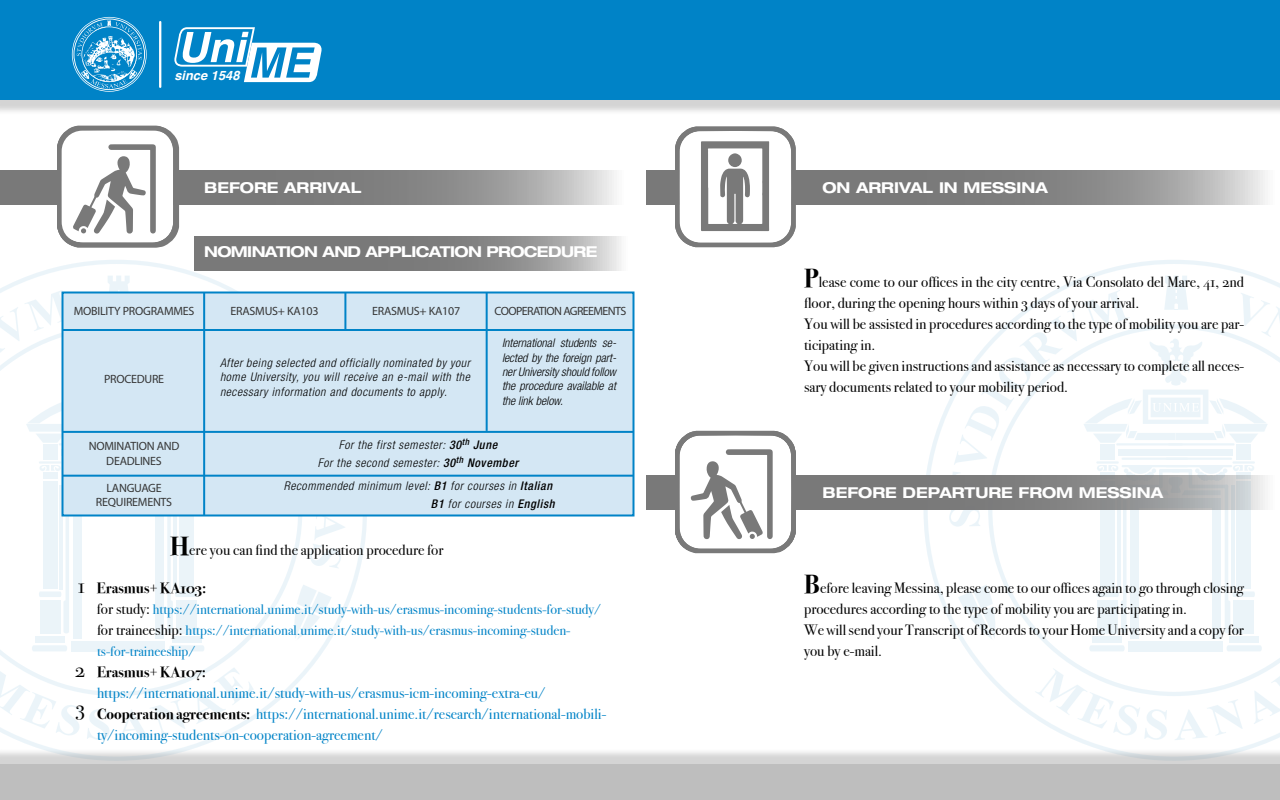
<style>
.page{position:relative;width:1280px;height:800px;background:#fff}
.page>*{position:absolute;margin:0;border:0;box-sizing:border-box;transform-origin:0 0}
.t1{font:21px/37.9px "Bodoni Svty Two OSITCTT";color:#000}
.t2{font:15px/21px "Bodoni Svty Two OSITCTT";color:#000}
.t3{font:15px/21px "Bodoni Svty Two OSITCTT";color:#0083c7}
.t4{font:700 expanded 15px "Helvetica Neue";color:#fff}
.t5{font:700 expanded 15px "Helvetica Neue";letter-spacing:-.04em;color:#fff}
.t6{font:700 15px "Bodoni Svty Two OSITCTT";color:#000}
.t7{font:14px/21px "Bodoni Svty Two OSITCTT";color:#0083c7}
.t8{font:italic 700 12.9px "Helvetica";color:#fff}
.t9{font:italic 300 condensed 12px/14.4px "Helvetica Neue";letter-spacing:.05em;color:#000;text-align:justify}
.t10{font:12px/14.4px "Myriad Pro";letter-spacing:-.02em;color:#363636;text-align:center}
.t11{font:12px "Myriad Pro";letter-spacing:-.05em;color:#363636}
.s1{font-weight:500}
.s2{font-weight:700;font-size:26px}
.s3{font-size:15px;color:#000}
.s4{font-weight:700;color:#000}
</style>
<div class="page">
<svg style="left:0;top:260px;width:367px;height:489px"></svg>
<svg style="left:0;top:668px;width:110px;height:72px"></svg>
<svg style="left:117px;top:699px;width:68px;height:41px"></svg>
<svg style="left:196px;top:667px;width:58px;height:57px"></svg>
<svg style="left:293px;top:585px;width:39px;height:56px"></svg>
<svg style="left:0;top:276px;width:346px;height:293px"></svg>
<svg style="left:924px;top:260px;width:356px;height:489px"></svg>
<svg style="left:949px;top:510px;width:31px;height:17px"></svg>
<svg style="left:1035px;top:668px;width:132px;height:72px"></svg>
<svg style="left:1175px;top:699px;width:68px;height:41px"></svg>
<svg style="left:1254px;top:667px;width:26px;height:57px"></svg>
<svg style="left:958px;top:585px;width:38px;height:56px"></svg>
<svg style="left:950px;top:276px;width:330px;height:199px"></svg>
<svg style="left:0;top:170px;width:614px;height:35px;background:#8e8e8e"></svg>
<svg style="left:646px;top:170px;width:619px;height:35px;background:#8e8e8e"></svg>
<svg style="left:646px;top:475px;width:634px;height:35px;background:#8f9091"></svg>
<svg style="left:194px;top:236px;width:427px;height:36px;background:#8d8d8d"></svg>
<div style="left:0;top:0;width:1280px;height:115px;background:#6f6f6f;opacity:.3"></div>
<div style="left:0;top:0;width:1280px;height:100px;background:#0083c7"></div>
<div style="left:0;top:749px;width:1280px;height:51px;background:#6f6f6f;opacity:.3"></div>
<div style="left:0;top:764px;width:1280px;height:36px;background:#bebebe"></div>
<hr style="left:159px;top:21px;width:2px;height:67px;background:#fff">
<svg style="left:174px;top:27px;width:148px;height:55px"></svg>
<svg style="left:72px;top:17px;width:75px;height:75px"></svg>
<div style="left:62px;top:292px;width:572px;height:224px;background:#d4e7f4;border:2px solid #0083c7"></div>
<hr style="left:62px;top:329px;width:572px;height:2px;background:#0083c7">
<hr style="left:62px;top:431px;width:572px;height:2px;background:#0083c7">
<hr style="left:62px;top:475px;width:572px;height:2px;background:#0083c7">
<hr style="left:203px;top:292px;width:2px;height:224px;background:#0083c7">
<hr style="left:344px;top:292px;width:2px;height:38px;background:#0083c7">
<hr style="left:486px;top:292px;width:2px;height:139px;background:#0083c7">
<svg style="left:675px;top:127px;width:121px;height:120px"></svg>
<svg style="left:675px;top:431px;width:121px;height:122px"></svg>
<svg style="left:57px;top:126px;width:122px;height:122px"></svg>
<p class="t8" style="left:174px;top:65px;width:67px">since 1548</p>
<p class="t4" style="left:204px;top:178px;width:159px">BEFORE ARRIVAL</p>
<p class="t4" style="left:822px;top:178px;width:227px">ON ARRIVAL IN MESSINA</p>
<p class="t5" style="left:204px;top:242px;width:395px">NOMINATION AND APPLICATION PROCEDURE</p>
<p class="t10" style="left:74px;top:304px;width:122px">MOBILITY PROGRAMMES</p>
<p class="t10" style="left:231px;top:304px;width:90px">ERASMUS+ KA103</p>
<p class="t10" style="left:372px;top:304px;width:90px">ERASMUS+ KA107</p>
<p class="t11" style="left:495px;top:304px;width:133px">COOPERATION AGREEMENTS</p>
<p class="t9" style="left:502px;top:336px;width:116px">International students se&shy;lected by the foreign part&shy;ner University should follow the procedure available at the link below.</p>
<p class="t9" style="left:318px;top:436px;width:202px;line-height:18px;text-align:center">For the first semester: <span class="s1">30</span><sup>th</sup> <span class="s1">June<br></span>For the second semester: <span class="s1">30</span><sup>th</sup> <span class="s1">November</span></p>
<p class="t9" style="left:284px;top:477px;width:272px;line-height:18px;text-align:right">Recommended minimum level: <span class="s1">B1</span> for courses in <span class="s1">Italian<br>B1</span> for courses in <span class="s1">English</span></p>
<p class="t2" style="left:170px;top:539px;width:275px"><span class="s2">H</span>ere you can find the application procedure for</p>
<p class="t6" style="left:97px;top:579px;width:111px">Erasmus+ KA103:</p>
<p class="t7" style="left:97px;top:598px;width:506px"><span class="s3">for study:</span> https://international.unime.it/study-with-us/erasmus-incoming-students-for-study/ <span class="s3">for traineeship:</span> https://international.unime.it/study-with-us/erasmus-incoming-studen&shy;ts-for-traineeship/</p>
<p class="t6" style="left:97px;top:663px;width:111px">Erasmus+ KA107:</p>
<p class="t3" style="left:97px;top:682px;width:511px">https://international.unime.it/study-with-us/erasmus-icm-incoming-extra-eu/<br><span class="s4">Cooperation agreements:</span> https://international.unime.it/research/international-mobili&shy;ty/incoming-students-on-cooperation-agreement/</p>
<p class="t9" style="left:220px;top:355px;width:252px">After being selected and officially nominated by your home University, you will receive an e-mail with the necessary information and documents to apply.</p>
<p class="t10" style="left:104px;top:372px;width:62px">PROCEDURE</p>
<p class="t10" style="left:89px;top:439px;width:92px">NOMINATION AND<br>DEADLINES</p>
<p class="t10" style="left:96px;top:481px;width:78px">LANGUAGE<br>REQUIREMENTS</p>
<h1 class="t1" style="left:78px;top:567px;width:8px">1</h1>
<h1 class="t1" style="left:75px;top:651px;width:11px">2<br>3</h1>
<p class="t2" style="left:804px;top:272px;width:442px"><span class="s2">P</span>lease come to our offices in the city centre, Via Consolato del Mare, 41, 2nd floor, during the opening hours within 3 days of your arrival.<br>You will be assisted in procedures according to the type of mobility you are par&shy;ticipating in.<br>You will be given instructions and assistance as necessary to complete all neces&shy;sary documents related to your mobility period.</p>
<p class="t4" style="left:822px;top:484px;width:342px">BEFORE DEPARTURE FROM MESSINA</p>
<p class="t2" style="left:804px;top:577px;width:441px"><span class="s2">B</span>efore leaving Messina, please come to our offices again to go through closing procedures according to the type of mobility you are participating in.<br>We will send your Transcript of Records to your Home University and a copy for you by e-mail.</p>
</div>
